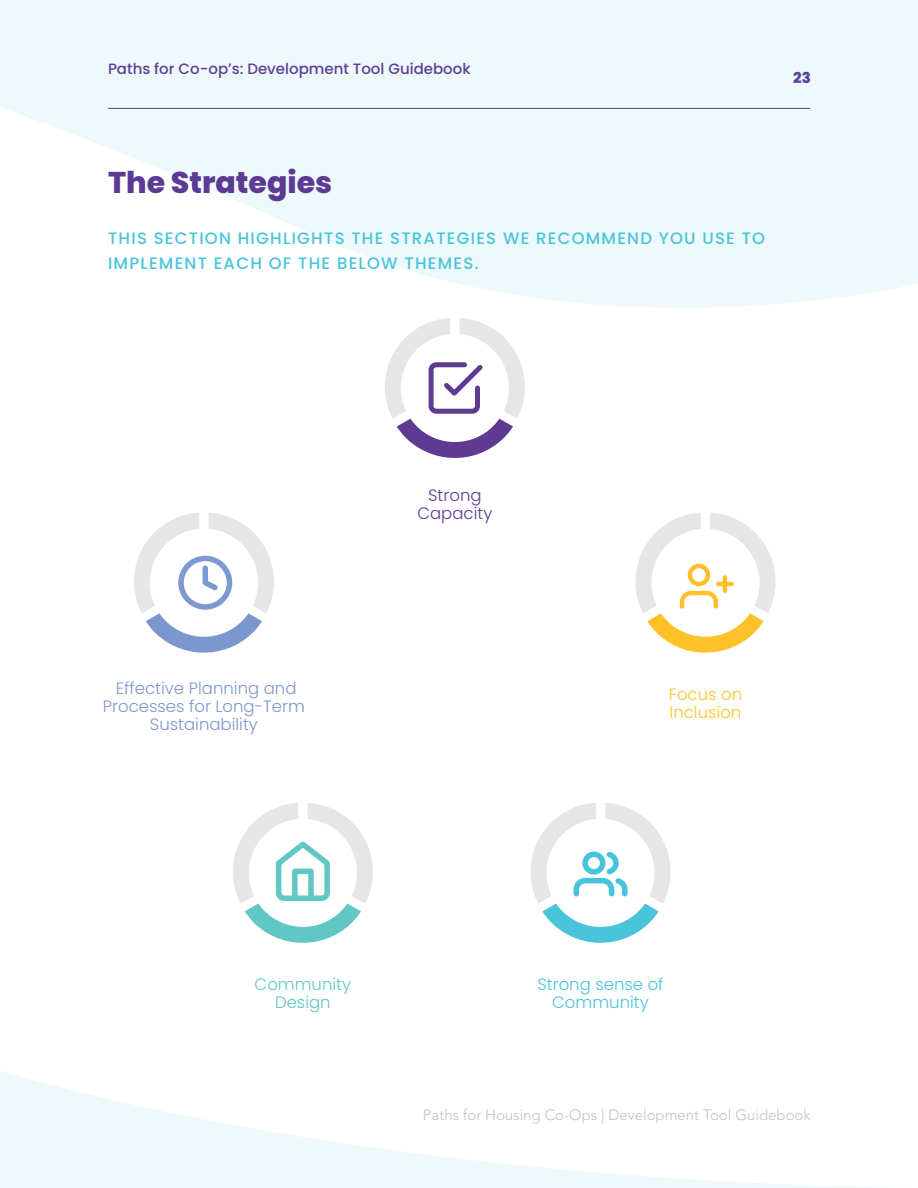
<style>
.page{position:relative;width:918px;height:1188px;background:#fff}
.page>*{position:absolute;margin:0;border:0;box-sizing:border-box;transform-origin:0 0}
.t1{font:800 30px "Poppins";color:#5d3a93}
.t2{font:500 16.5px/24px "Poppins";letter-spacing:.075em;color:#48c4db}
.t3{font:300 16.5px/18px "Poppins";color:#7c97cd;text-align:center}
.t4{font:300 16.5px/18px "Poppins";color:#48c4db;text-align:center}
.t5{font:300 16.5px/18px "Poppins";color:#fec128}
.t6{font:300 16.5px/18px "Poppins";color:#60c6c3;text-align:center}
.t7{font:300 16.5px/18px "Poppins";color:#5d3a93;text-align:center}
.t8{font:300 15px "Avenir LT Std";color:#c7bec0}
.t9{font:500 15px "Poppins";color:#5d3a93}
.t10{font:800 15px "Poppins";color:#5d3a93}
</style>
<div class="page">
<svg style="left:0;top:0;width:918px;height:308px;fill:#edf9fb"></svg>
<svg style="left:0;top:1071px;width:878px;height:117px"></svg>
<svg style="left:635px;top:513px;width:141px;height:140px"></svg>
<svg style="left:233px;top:803px;width:140px;height:140px"></svg>
<svg style="left:530px;top:803px;width:141px;height:140px"></svg>
<svg style="left:385px;top:318px;width:140px;height:140px"></svg>
<svg style="left:134px;top:513px;width:140px;height:140px"></svg>
<p class="t9" style="left:108px;top:60px;width:364px">Paths for Co-op’s: Development Tool Guidebook</p>
<p class="t10" style="left:793px;top:69px;width:19px">23</p>
<h1 class="t1" style="left:108px;top:166px;width:226px">The Strategies</h1>
<p class="t2" style="left:108px;top:227px;width:659px">THIS SECTION HIGHLIGHTS THE STRATEGIES WE RECOMMEND YOU USE TO<br>IMPLEMENT EACH OF THE BELOW THEMES.</p>
<p class="t3" style="left:103px;top:679px;width:204px">Effective Planning and<br>Processes for Long-Term<br>Sustainability</p>
<p class="t7" style="left:417px;top:486px;width:76px">Strong<br>Capacity</p>
<p class="t5" style="left:669px;top:686px;width:75px">Focus on<br>Inclusion</p>
<p class="t6" style="left:255px;top:976px;width:98px">Community<br>Design</p>
<p class="t4" style="left:537px;top:976px;width:128px">Strong sense of<br>Community</p>
<p class="t8" style="left:423px;top:1106px;width:389px">Paths for Housing Co-Ops | Development Tool Guidebook</p>
</div>
